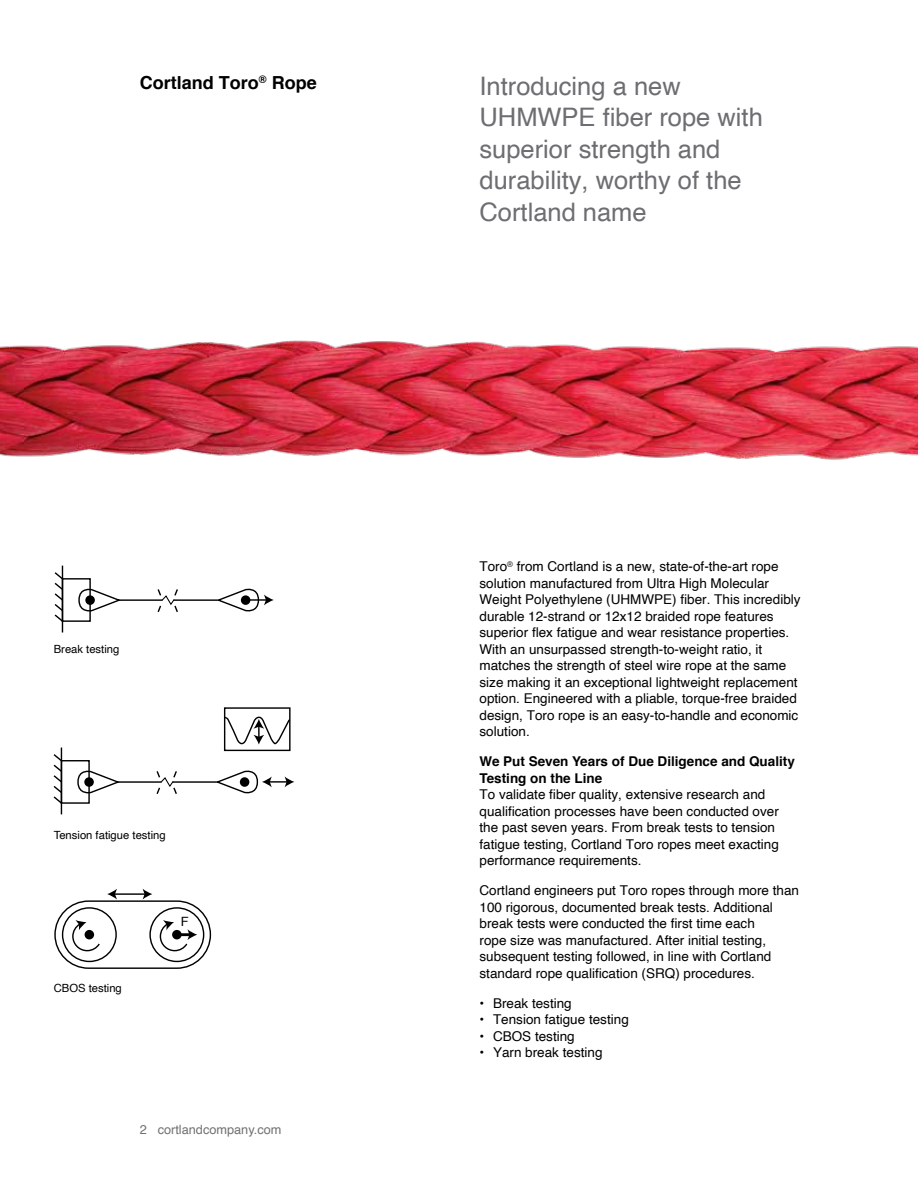
<style>
.page{position:relative;width:918px;height:1188px;background:#fff}
.page>*{position:absolute;margin:0;border:0;box-sizing:border-box;transform-origin:0 0}
.t1{font:25.5px/31.5px "Helvetica";color:#6d6e71}
.t2{font:700 18px "Helvetica";color:#000}
.t3{font:13.5px/16.5px "Helvetica";color:#000}
.t4{font:700 13.5px/16.5px "Helvetica";color:#000}
.t5{font:12.75px "Helvetica";color:#707272}
.t6{font:12.75px "Helvetica";color:#000}
.t7{font:11.25px "Helvetica";color:#000}
</style>
<div class="page">
<img style="left:0;top:340px;width:918px;height:120px">
<hr style="left:174px;top:599px;width:44px;height:2px;background:#000">
<hr style="left:117px;top:599px;width:45px;height:2px;background:#000">
<svg style="left:78px;top:588px;width:43px;height:24px"></svg>
<svg style="left:156px;top:589px;width:23px;height:23px"></svg>
<svg style="left:217px;top:588px;width:57px;height:24px"></svg>
<div style="left:62px;top:578px;width:29px;height:44px;border:1px solid #000"></div>
<hr style="left:62px;top:566px;width:1px;height:67px;background:#000">
<svg style="left:54px;top:571px;width:10px;height:52px"></svg>
<svg style="left:223px;top:714px;width:66px;height:31px"></svg>
<hr style="left:173px;top:781px;width:44px;height:2px;background:#000">
<hr style="left:116px;top:781px;width:45px;height:2px;background:#000">
<svg style="left:77px;top:770px;width:43px;height:24px"></svg>
<svg style="left:155px;top:771px;width:23px;height:23px"></svg>
<svg style="left:216px;top:770px;width:78px;height:24px"></svg>
<div style="left:61px;top:760px;width:29px;height:44px;border:1px solid #000"></div>
<hr style="left:61px;top:748px;width:1px;height:66px;background:#000">
<svg style="left:53px;top:753px;width:10px;height:52px"></svg>
<div style="left:224px;top:707px;width:67px;height:44px;border:1px solid #000"></div>
<hr style="left:114px;top:893px;width:31px;height:2px;background:#000">
<svg style="left:107px;top:889px;width:10px;height:11px"></svg>
<svg style="left:143px;top:889px;width:9px;height:10px"></svg>
<div style="left:62px;top:907px;width:55px;height:55px;border:1px solid #000;border-radius:50%"></div>
<svg style="left:72px;top:920px;width:28px;height:32px"></svg>
<div style="left:149px;top:907px;width:55px;height:55px;border:1px solid #000;border-radius:50%"></div>
<svg style="left:159px;top:920px;width:38px;height:32px"></svg>
<div style="left:54px;top:900px;width:157px;height:69px;border:1px solid #000;border-radius:34px"></div>
<h2 class="t2" style="left:140px;top:68px;width:178px">Cortland Toro<sup>®</sup> Rope</h2>
<h1 class="t1" style="left:480px;top:71px;width:285px">Introducing a new<br>UHMWPE fiber rope with superior strength and durability, worthy of the<br>Cortland name</h1>
<p class="t3" style="left:480px;top:559px;width:323px">Toro<sup>®</sup> from Cortland is a new, state-of-the-art rope solution manufactured from Ultra High Molecular Weight Polyethylene (UHMWPE) fiber. This incredibly durable 12-strand or 12x12 braided rope features superior flex fatigue and wear resistance properties.<br>With an unsurpassed strength-to-weight ratio, it matches the strength of steel wire rope at the same size making it an exceptional lightweight replacement option. Engineered with a pliable, torque-free braided design, Toro rope is an easy-to-handle and economic solution.</p>
<p class="t4" style="left:480px;top:753px;width:317px">We Put Seven Years of Due Diligence and Quality<br>Testing on the Line</p>
<p class="t3" style="left:480px;top:787px;width:301px">To validate fiber quality, extensive research and qualification processes have been conducted over the past seven years. From break tests to tension fatigue testing, Cortland Toro ropes meet exacting performance requirements.</p>
<p class="t3" style="left:480px;top:883px;width:321px">Cortland engineers put Toro ropes through more than 100 rigorous, documented break tests. Additional break tests were conducted the first time each<br>rope size was manufactured. After initial testing, subsequent testing followed, in line with Cortland standard rope qualification (SRQ) procedures.</p>
<p class="t3" style="left:480px;top:995px;width:94px">• Break testing</p>
<p class="t3" style="left:480px;top:1012px;width:151px">• Tension fatigue testing</p>
<p class="t3" style="left:480px;top:1028px;width:97px">• CBOS testing</p>
<p class="t3" style="left:480px;top:1045px;width:125px">• Yarn break testing</p>
<p class="t7" style="left:54px;top:640px;width:67px">Break testing</p>
<p class="t6" style="left:670px;top:642px;width:9px">F</p>
<p class="t7" style="left:54px;top:826px;width:113px">Tension fatigue testing</p>
<p class="t6" style="left:181px;top:912px;width:9px">F</p>
<p class="t7" style="left:54px;top:980px;width:70px">CBOS testing</p>
<p class="t5" style="left:140px;top:1120px;width:143px">2 cortlandcompany.com</p>
</div>
